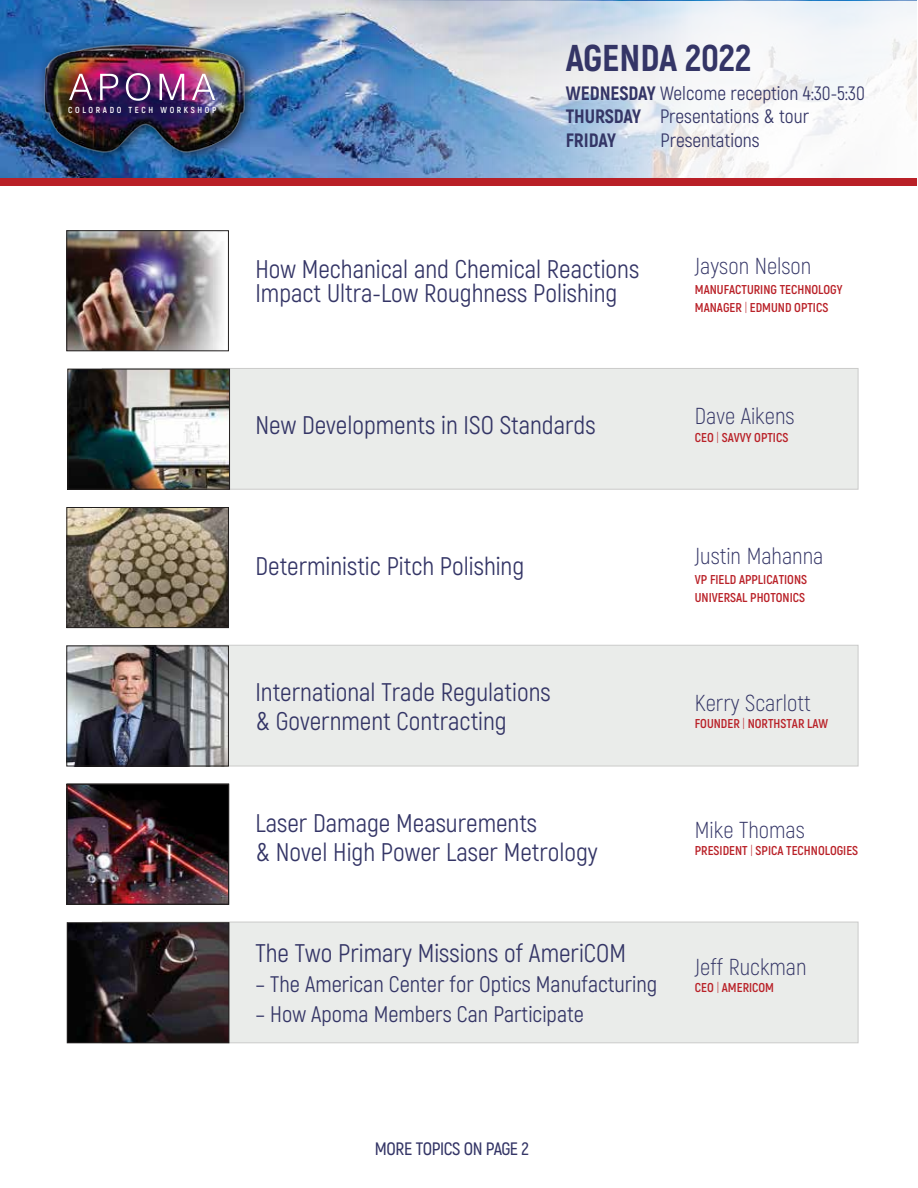
<style>
.page{position:relative;width:918px;height:1188px;background:#fff}
.page>*{position:absolute;margin:0;border:0;box-sizing:border-box;transform-origin:0 0}
.t1{font:800 37.35px "Akrobat";color:#343566}
.t2{font:25.5px/29.8px "Akrobat";color:#343566}
.t3{font:300 23.1px "Akrobat";color:#343566}
.t4{font:22.5px "Akrobat";color:#343566}
.t5{font:19.35px/23.2px "Akrobat";color:#343566}
.t6{font:600 18px "Akrobat";letter-spacing:-.02em;color:#343566}
.t7{font:700 12.75px/17.4px "Akrobat";color:#b92027}
.t8{font:700 8.7px "Akrobat";letter-spacing:.3em;color:#fff}
.s1{font-weight:800}
.s2{font-weight:300}
</style>
<div class="page">
<img style="left:0;top:0;width:916px;height:179px">
<img style="left:7px;top:26px;width:279px;height:143px">
<svg style="left:69px;top:74px;width:23px;height:26px"></svg>
<svg style="left:100px;top:74px;width:18px;height:26px"></svg>
<svg style="left:126px;top:73px;width:24px;height:28px"></svg>
<svg style="left:160px;top:74px;width:24px;height:26px"></svg>
<svg style="left:192px;top:74px;width:23px;height:26px"></svg>
<svg style="left:353px;top:1px;width:564px;height:178px"></svg>
<div style="left:0;top:179px;width:916px;height:7px;background:#b92027"></div>
<div style="left:102px;top:368px;width:756px;height:121px;background:#eaecea;border:1px solid #cbcbca"></div>
<div style="left:102px;top:645px;width:756px;height:121px;background:#eaecea;border:1px solid #cbcbca"></div>
<div style="left:102px;top:922px;width:756px;height:121px;background:#eaecea;border:1px solid #cbcbca"></div>
<img style="left:69px;top:233px;width:154px;height:116px">
<div style="left:67px;top:231px;width:162px;height:120px;border:1px solid #221f1f"></div>
<img style="left:70px;top:371px;width:158px;height:116px">
<div style="left:68px;top:369px;width:162px;height:120px;border:1px solid #221f1f"></div>
<img style="left:69px;top:648px;width:158px;height:116px">
<div style="left:67px;top:646px;width:162px;height:120px;border:1px solid #221f1f"></div>
<img style="left:69px;top:925px;width:158px;height:116px">
<div style="left:67px;top:923px;width:162px;height:120px;border:1px solid #221f1f"></div>
<img style="left:67px;top:786px;width:162px;height:119px">
<div style="left:67px;top:784px;width:162px;height:120px;border:1px solid #221f1f"></div>
<img style="left:69px;top:509px;width:158px;height:117px">
<div style="left:67px;top:507px;width:162px;height:121px;border:1px solid #221f1f"></div>
<p class="t8" style="left:68px;top:104px;width:150px">COLORADO TECH WORKSHOP</p>
<h1 class="t1" style="left:566px;top:34px;width:187px">AGENDA 2022</h1>
<p class="t5" style="left:566px;top:82px;width:301px"><span class="s1">WEDNESDAY</span> Welcome reception 4:30-5:30<br><span class="s1">THURSDAY</span> Presentations &amp; tour<br><span class="s1">FRIDAY</span></p>
<p class="t5" style="left:661px;top:128px;width:101px">Presentations</p>
<p class="t2" style="left:255px;top:257px;width:385px;line-height:23.9px">How Mechanical and Chemical Reactions<br>Impact Ultra-Low Roughness Polishing</p>
<p class="t2" style="left:255px;top:410px;width:342px">New Developments in ISO Standards</p>
<p class="t2" style="left:255px;top:551px;width:270px">Deterministic Pitch Polishing</p>
<p class="t2" style="left:255px;top:677px;width:297px">International Trade Regulations &amp; Government Contracting</p>
<p class="t3" style="left:695px;top:252px;width:118px">Jayson Nelson</p>
<p class="t7" style="left:695px;top:281px;width:149px">MANUFACTURING TECHNOLOGY<br>MANAGER <span class="s2">|</span> EDMUND OPTICS</p>
<p class="t3" style="left:695px;top:402px;width:101px">Dave Aikens</p>
<p class="t7" style="left:695px;top:428px;width:95px">CEO <span class="s2">|</span> SAVVY OPTICS</p>
<p class="t3" style="left:695px;top:542px;width:130px">Justin Mahanna</p>
<p class="t7" style="left:695px;top:571px;width:114px">VP FIELD APPLICATIONS<br>UNIVERSAL PHOTONICS</p>
<p class="t3" style="left:695px;top:689px;width:117px">Kerry Scarlott</p>
<p class="t7" style="left:695px;top:715px;width:135px">FOUNDER <span class="s2">|</span> NORTHSTAR LAW</p>
<p class="t2" style="left:255px;top:808px;width:344px">Laser Damage Measurements<br>&amp; Novel High Power Laser Metrology</p>
<p class="t3" style="left:695px;top:816px;width:111px">Mike Thomas</p>
<p class="t7" style="left:695px;top:842px;width:165px">PRESIDENT <span class="s2">|</span> SPICA TECHNOLOGIES</p>
<p class="t2" style="left:255px;top:939px;width:372px">The Two Primary Missions of AmeriCOM</p>
<p class="t4" style="left:255px;top:971px;width:403px">– The American Center for Optics Manufacturing</p>
<p class="t4" style="left:255px;top:1001px;width:330px">– How Apoma Members Can Participate</p>
<p class="t3" style="left:695px;top:953px;width:113px">Jeff Ruckman</p>
<p class="t7" style="left:695px;top:979px;width:81px">CEO <span class="s2">|</span> AMERICOM</p>
<p class="t6" style="left:375px;top:1137px;width:156px">MORE TOPICS ON PAGE 2</p>
</div>
